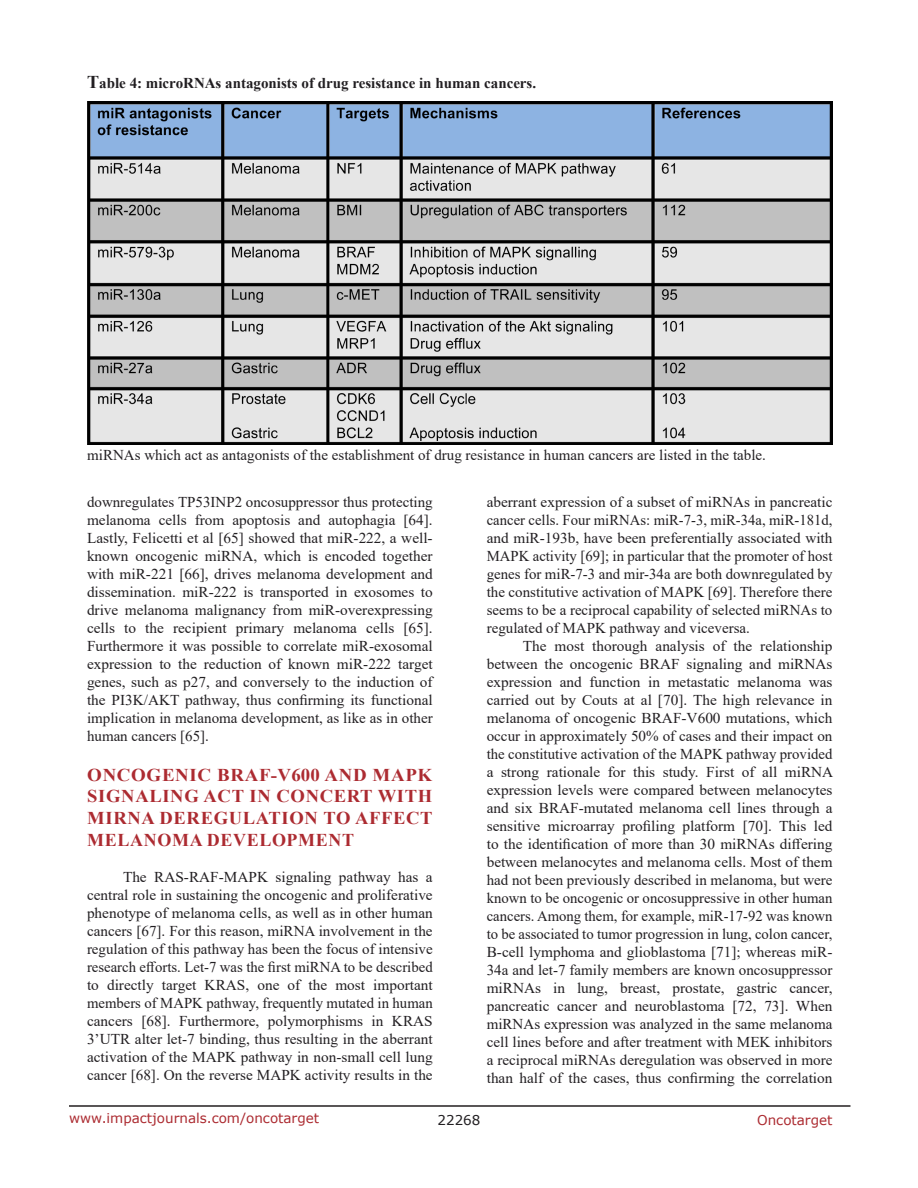
<style>
.page{position:relative;width:918px;height:1188px;background:#fff}
.page>*{position:absolute;margin:0;border:0;box-sizing:border-box;transform-origin:0 0}
.Heading{font:700 18px/21.6px "Times New Roman";letter-spacing:.035em;color:#ac2b31;text-align:justify;scale:1.05 1}
.BodyText{font:15px/18px "Times New Roman";color:#221f22;text-align:justify}
.TableText{font:15px "Times New Roman";color:#221f22}
.TableHeading{font:700 15px "Times New Roman";color:#221f22}
.t1{font:13.5px "Verdana";color:#ac2b31}
.t2{font:13.5px "Verdana";color:#221f22}
.s1{font-size:18px}
</style>
<div class="page">
<hr style="left:69px;top:1105px;width:781px;height:2px;background:#231f20">
<img style="left:87px;top:102px;width:745px;height:342px">
<p class="TableHeading" style="left:87px;top:72px;width:450px"><span class="s1">T</span>able 4: microRNAs antagonists of drug resistance in human cancers.</p>
<p class="TableText" style="left:87px;top:445px;width:680px">miRNAs which act as antagonists of the establishment of drug resistance in human cancers are listed in the table.</p>
<p class="BodyText" style="left:87px;top:493px;width:347px">downregulates TP53INP2 oncosuppressor thus protecting melanoma cells from apoptosis and autophagia [64].<br>Lastly, Felicetti et al [65] showed that miR-222, a well&shy;known oncogenic miRNA, which is encoded together with miR-221 [66], drives melanoma development and dissemination. miR-222 is transported in exosomes to drive melanoma malignancy from miR-overexpressing cells to the recipient primary melanoma cells [65].<br>Furthermore it was possible to correlate miR-exosomal expression to the reduction of known miR-222 target genes, such as p27, and conversely to the induction of the PI3K/AKT pathway, thus confirming its functional implication in melanoma development, as like as in other human cancers [65].</p>
<p class="Heading" style="left:87px;top:763px;width:330px">ONCOGENIC BRAF-V600 AND MAPK SIGNALING ACT IN CONCERT WITH MIRNA DEREGULATION TO AFFECT MELANOMA DEVELOPMENT</p>
<p class="BodyText" style="left:87px;top:867px;width:347px;text-indent:36px">The RAS-RAF-MAPK signaling pathway has a central role in sustaining the oncogenic and proliferative phenotype of melanoma cells, as well as in other human cancers [67]. For this reason, miRNA involvement in the regulation of this pathway has been the focus of intensive research efforts. Let-7 was the first miRNA to be described to directly target KRAS, one of the most important members of MAPK pathway, frequently mutated in human cancers [68]. Furthermore, polymorphisms in KRAS 3’UTR alter let-7 binding, thus resulting in the aberrant activation of the MAPK pathway in non-small cell lung cancer [68]. On the reverse MAPK activity results in the</p>
<p class="BodyText" style="left:487px;top:493px;width:347px">aberrant expression of a subset of miRNAs in pancreatic cancer cells. Four miRNAs: miR-7-3, miR-34a, miR-181d, and miR-193b, have been preferentially associated with MAPK activity [69]; in particular that the promoter of host genes for miR-7-3 and mir-34a are both downregulated by the constitutive activation of MAPK [69]. Therefore there seems to be a reciprocal capability of selected miRNAs to regulated of MAPK pathway and viceversa.</p>
<p class="BodyText" style="left:487px;top:637px;width:348px;text-indent:36px">The most thorough analysis of the relationship between the oncogenic BRAF signaling and miRNAs expression and function in metastatic melanoma was carried out by Couts at al [70]. The high relevance in melanoma of oncogenic BRAF-V600 mutations, which occur in approximately 50% of cases and their impact on the constitutive activation of the MAPK pathway provided a strong rationale for this study. First of all miRNA expression levels were compared between melanocytes and six BRAF-mutated melanoma cell lines through a sensitive microarray profiling platform [70]. This led to the identification of more than 30 miRNAs differing between melanocytes and melanoma cells. Most of them had not been previously described in melanoma, but were known to be oncogenic or oncosuppressive in other human cancers. Among them, for example, miR-17-92 was known to be associated to tumor progression in lung, colon cancer, B-cell lymphoma and glioblastoma [71]; whereas miR-34a and let-7 family members are known oncosuppressor miRNAs in lung, breast, prostate, gastric cancer, pancreatic cancer and neuroblastoma [72, 73]. When miRNAs expression was analyzed in the same melanoma cell lines before and after treatment with MEK inhibitors a reciprocal miRNAs deregulation was observed in more than half of the cases, thus confirming the correlation</p>
<p class="t1" style="left:69px;top:1109px;width:252px">www.impactjournals.com/oncotarget</p>
<p class="t2" style="left:438px;top:1111px;width:44px">22268</p>
<p class="t1" style="left:757px;top:1111px;width:77px">Oncotarget</p>
</div>
